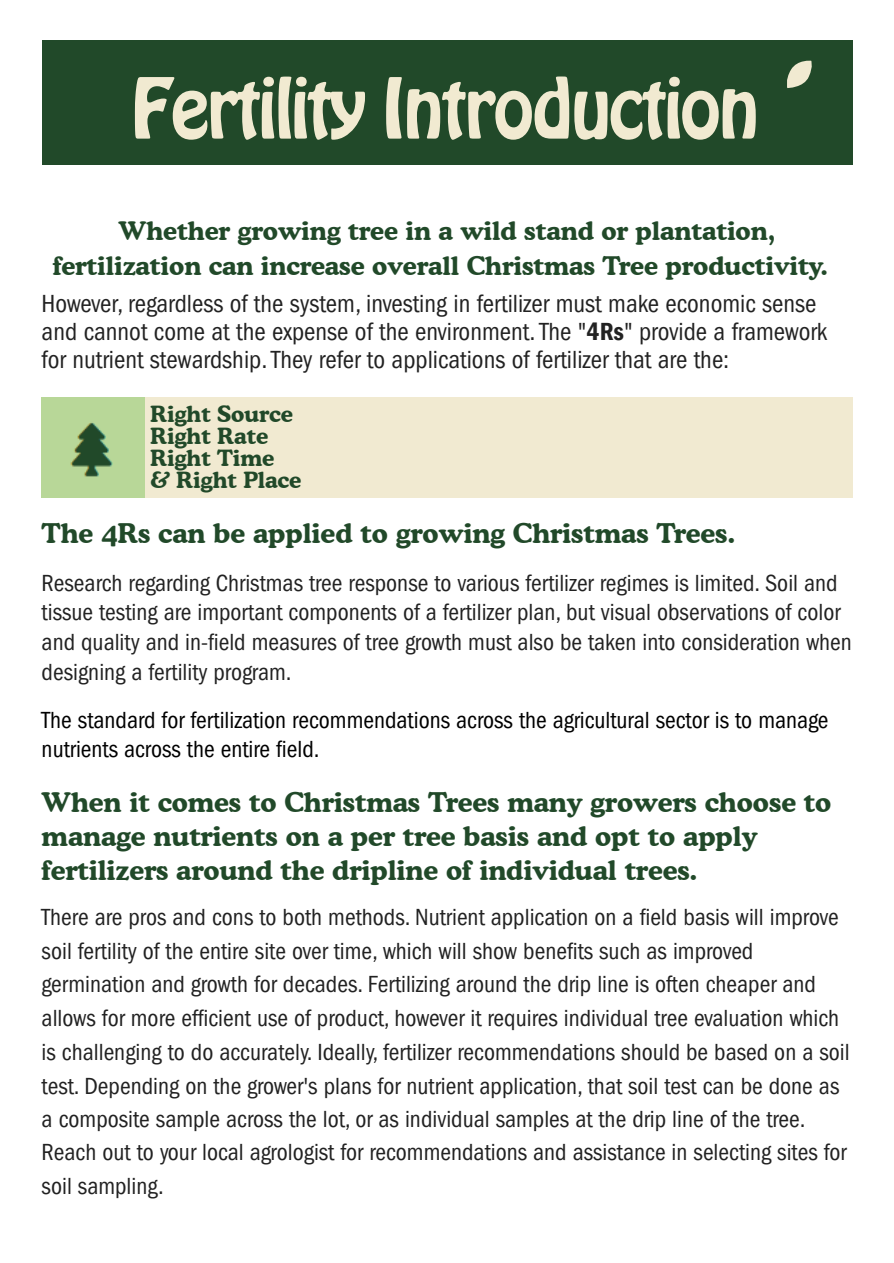
<style>
.page{position:relative;width:894px;height:1263px;background:#fff}
.page>*{position:absolute;margin:0;border:0;box-sizing:border-box;transform-origin:0 0}
.t1{font:80.85px "Hobo BT";letter-spacing:-.055em;color:#f1ead1}
.t2{font:700 27px/33.8px "Cooper BT";color:#214929}
.t3{font:condensed 25.5px/28.2px "Franklin Gothic LT Pro";color:#222}
.t4{font:700 25.5px/34.8px "Cooper BT";color:#214929;text-align:center}
.t5{font:condensed 24px/33.6px "Franklin Gothic LT Pro";color:#222}
.t6{font:condensed 24px/29.2px "Franklin Gothic LT Pro";color:#000}
.t7{font:700 22.2px "Cooper BT";color:#214929}
.s1{font-family:"Franklin Gothic LT Pro Dm Cn";font-stretch:normal}
</style>
<div class="page">
<div style="left:42px;top:40px;width:810px;height:125px;background:#214929"></div>
<svg style="left:787px;top:60px;width:25px;height:28px"></svg>
<div style="left:42px;top:397px;width:810px;height:100px;background:#f1ead1"></div>
<img style="left:42px;top:397px;width:102px;height:100px">
<p class="t1" style="left:128px;top:59px;width:633px">Fertility Introduction</p>
<h2 class="t4" style="left:53px;top:213px;width:776px">Whether growing tree in a wild stand or plantation, fertilization can increase overall Christmas Tree productivity.</h2>
<p class="t3" style="left:42px;top:293px;width:787px">However, regardless of the system, investing in fertilizer must make economic sense and cannot come at the expense of the environment.The "<span class="s1">4Rs</span>" provide a framework for nutrient stewardship.They refer to applications of fertilizer that are the:</p>
<p class="t7" style="left:150px;top:400px;width:144px">Right Source</p>
<p class="t7" style="left:150px;top:422px;width:119px">Right Rate</p>
<p class="t7" style="left:150px;top:444px;width:126px">Right Time</p>
<p class="t7" style="left:150px;top:467px;width:153px">&amp; Right Place</p>
<h1 class="t2" style="left:42px;top:516px;width:695px">The 4Rs can be applied to growing Christmas Trees.</h1>
<p class="t5" style="left:42px;top:571px;width:811px;line-height:29.7px">Research regarding Christmas tree response to various fertilizer regimes is limited. Soil and tissue testing are important components of a fertilizer plan, but visual observations of color and quality and in-field measures of tree growth must also be taken into consideration when designing a fertility program.</p>
<p class="t6" style="left:42px;top:709px;width:788px">The standard for fertilization recommendations across the agricultural sector is to manage nutrients across the entire field.</p>
<h1 class="t2" style="left:42px;top:785px;width:791px">When it comes to Christmas Trees many growers choose to manage nutrients on a per tree basis and opt to apply fertilizers around the dripline of individual trees.</h1>
<p class="t5" style="left:42px;top:903px;width:809px">There are pros and cons to both methods. Nutrient application on a field basis will improve soil fertility of the entire site over time, which will show benefits such as improved germination and growth for decades. Fertilizing around the drip line is often cheaper and allows for more efficient use of product, however it requires individual tree evaluation which is challenging to do accurately. Ideally, fertilizer recommendations should be based on a soil test. Depending on the grower's plans for nutrient application, that soil test can be done as a composite sample across the lot, or as individual samples at the drip line of the tree.<br>Reach out to your local agrologist for recommendations and assistance in selecting sites for soil sampling.</p>
</div>
